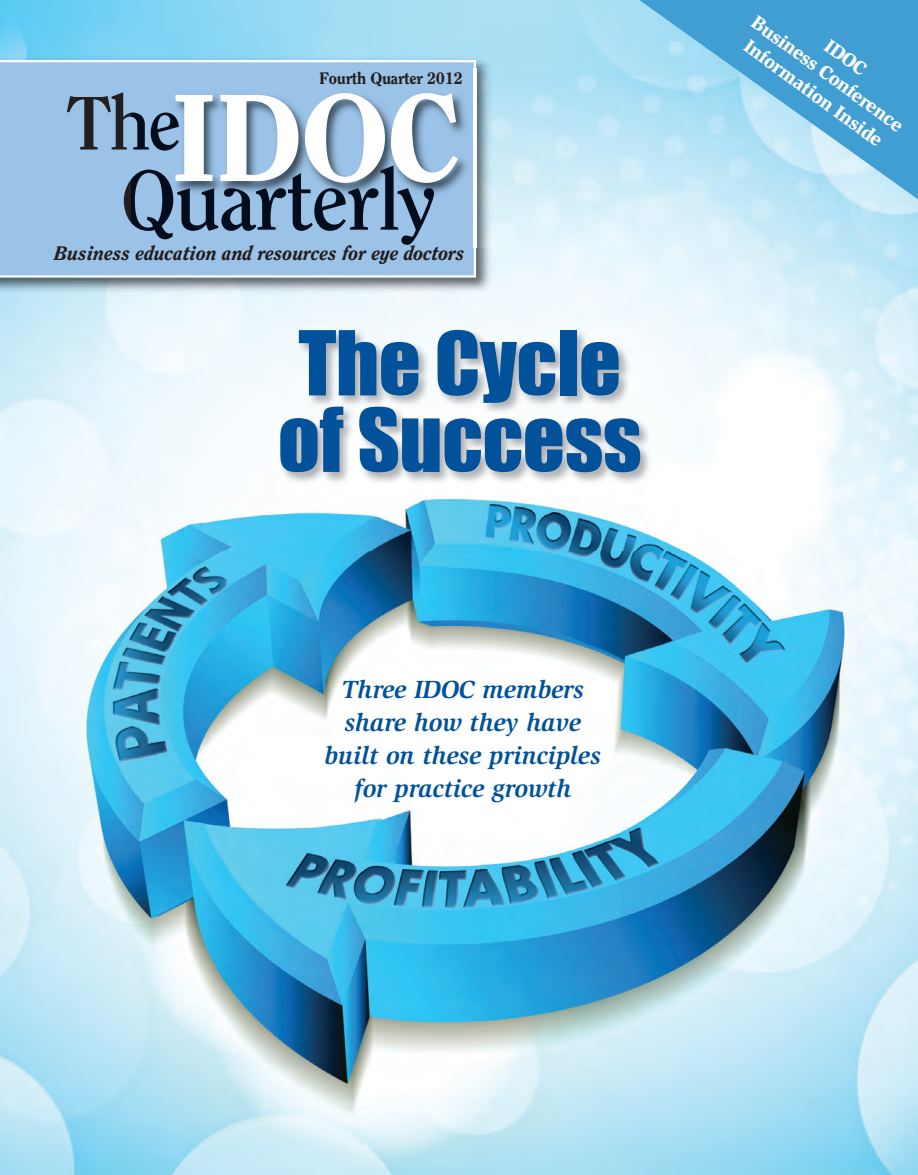
<style>
.page{position:relative;width:918px;height:1175px;background:#fff}
.page>*{position:absolute;margin:0;border:0;box-sizing:border-box;transform-origin:0 0}
.t1{font:800 123px "Clearface";color:#fff}
.t2{font:82.5px/76.5px "Impact";letter-spacing:-.005em;color:#01519b}
.t3{font:italic 700 25.5px/33px "Slimbach";color:#01519b;text-align:center}
.t4{font:italic 800 19.5px "Clearface";color:#231f20}
.t5{font:900 19.5px/24px "Slimbach";color:#fff;text-align:center}
.t6{font:800 16.5px "Clearface";letter-spacing:-.015em;color:#231f20}
</style>
<div class="page">
<img style="left:0;top:0;width:918px;height:1174px">
<img style="left:0;top:54px;width:495px;height:243px">
<div style="left:0;top:60px;width:476px;height:217px;background:#9bc2e7"></div>
<img style="left:132px;top:68px;width:382px;height:179px">
<img style="left:132px;top:170px;width:124px;height:69px">
<img style="left:256px;top:188px;width:30px;height:42px">
<img style="left:288px;top:165px;width:146px;height:80px">
<img style="left:132px;top:112px;width:47px;height:39px">
<img style="left:203px;top:311px;width:524px;height:239px">
<svg style="left:604px;top:0;width:314px;height:225px;background:#8bc9e8"></svg>
<p class="t6" style="left:319px;top:71px;width:145px">Fourth Quarter 2012</p>
<h1 class="t1" style="left:66px;top:87px;width:397px"><sup>The</sup>IDOC</h1>
<p class="t4" style="left:55px;top:245px;width:412px">Business education and resources for eye doctors</p>
<h2 class="t2" style="left:278px;top:328px;width:365px">The Cycle of Success</h2>
<p class="t3" style="left:325px;top:675px;width:278px">Three IDOC members share how they have built on these principles for practice growth</p>
<p class="t5" style="left:774px;top:-8px;width:184px;rotate:36deg">IDOC<br>Business Conference<br>Information Inside</p>
</div>
